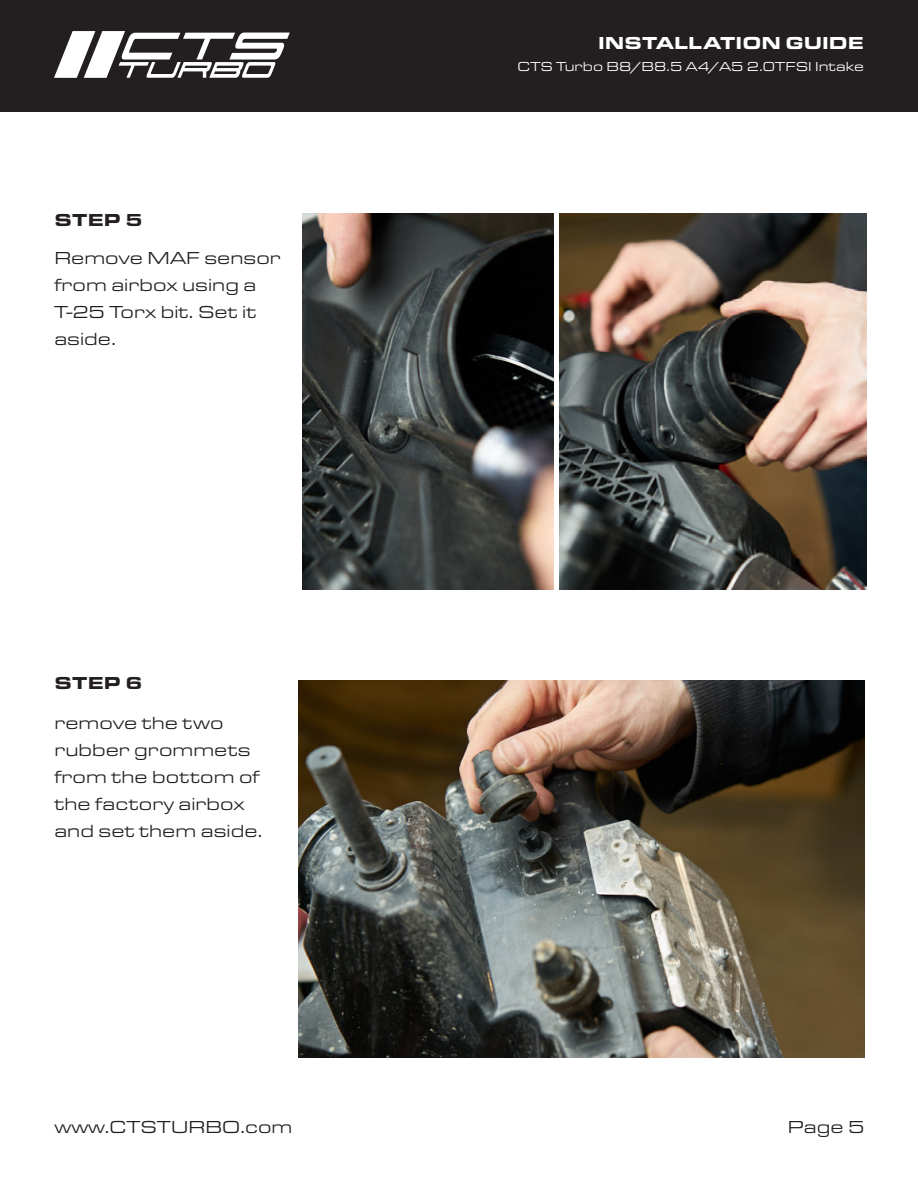
<style>
.page{position:relative;width:918px;height:1188px;background:#fff}
.page>*{position:absolute;margin:0;border:0;box-sizing:border-box;transform-origin:0 0}
.t1{font:18px/27px "Eurostile Ext";color:#231f20}
.t2{font:900 18px "Eurostile Ext";color:#fff}
.t3{font:900 18px "Eurostile Ext";letter-spacing:.01em;color:#231f20}
.t4{font:13.5px "Eurostile Ext";color:#fff}
</style>
<div class="page">
<div style="left:1px;top:0;width:917px;height:112px;background:#231f20"></div>
<svg style="left:54px;top:31px;width:236px;height:47px"></svg>
<img style="left:299px;top:680px;width:565px;height:377px">
<img style="left:559px;top:213px;width:307px;height:376px">
<img style="left:303px;top:213px;width:251px;height:376px">
<p class="t2" style="left:598px;top:29px;width:267px">INSTALLATION GUIDE</p>
<p class="t3" style="left:54px;top:206px;width:90px">STEP 5</p>
<p class="t1" style="left:54px;top:244px;width:228px">Remove MAF sensor from airbox using a<br>T-25 Torx bit. Set it aside.</p>
<p class="t3" style="left:54px;top:670px;width:90px">STEP 6</p>
<p class="t1" style="left:54px;top:709px;width:210px">remove the two rubber grommets from the bottom of the factory airbox and set them aside.</p>
<p class="t4" style="left:517px;top:58px;width:348px">CTS Turbo B8/B8.5 A4/A5 2.0TFSI Intake</p>
<p class="t1" style="left:54px;top:1113px;width:240px">www.CTSTURBO.com</p>
<p class="t1" style="left:788px;top:1113px;width:78px">Page 5</p>
</div>
